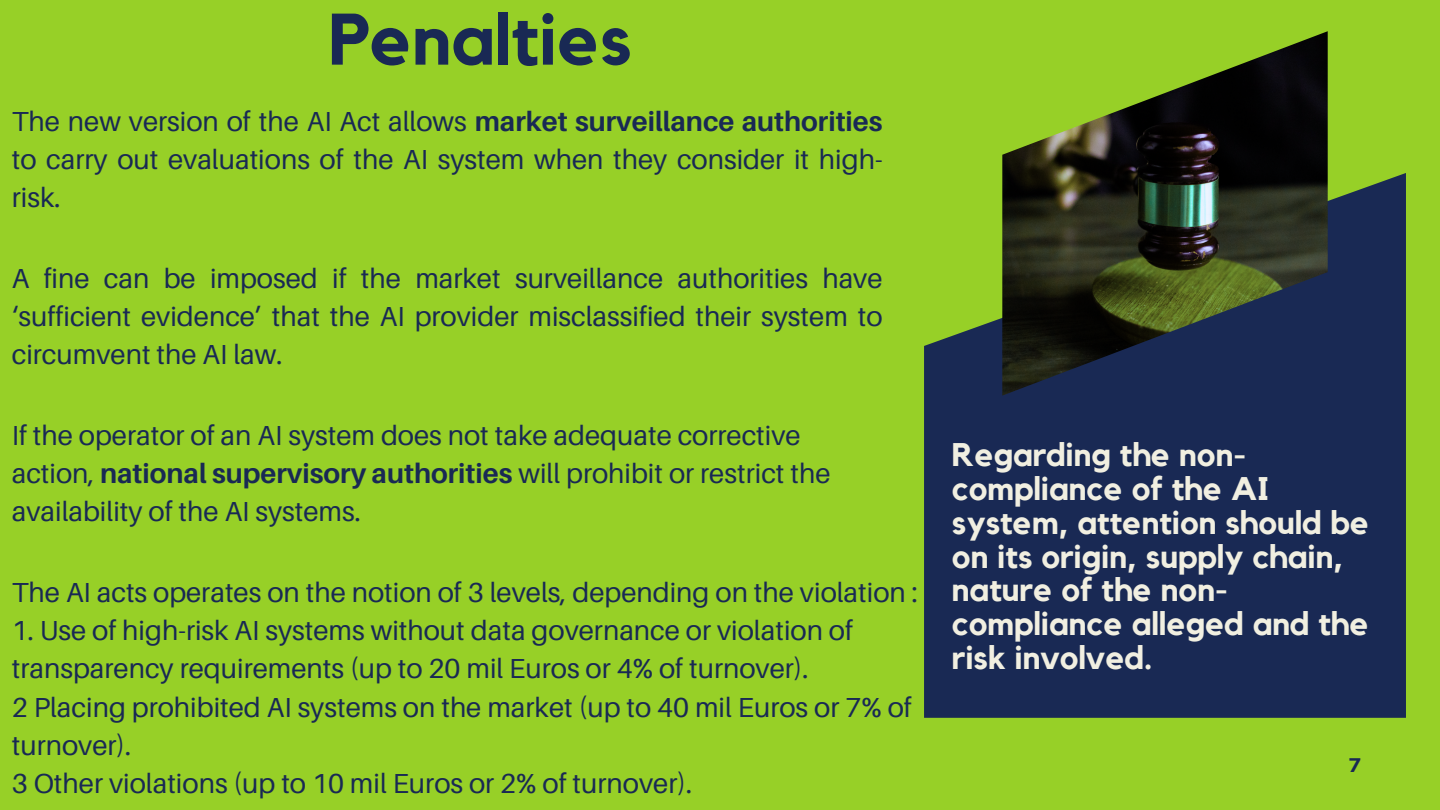
<style>
.page{position:relative;width:1440px;height:810px;background:#97d027}
.page>*{position:absolute;margin:0;border:0;box-sizing:border-box;transform-origin:0 0}
.t1{font:700 72px "Kollektif";color:#192954}
.t2{font:700 32.6px/33.8px "Kollektif";color:#f1efe1}
.t3{font:27.5px/38.2px "Aileron";color:#192954}
.t4{font:800 20px "Aileron";color:#192954}
.s1{font-weight:700}
</style>
<div class="page">
<svg style="left:924px;top:173px;width:482px;height:545px;background:#223550"></svg>
<img style="left:1002px;top:31px;width:326px;height:365px">
<p class="t1" style="left:329px;top:6px;width:305px">Penalties</p>
<p class="t3" style="left:12px;top:101px;width:872px;text-align:justify">The new version of the AI Act allows <span class="s1">market surveillance authorities </span>to carry out evaluations of the AI system when they consider it high&shy;risk.</p>
<p class="t3" style="left:12px;top:258px;width:872px;text-align:justify">A fine can be imposed if the market surveillance authorities have ‘sufficient evidence’ that the AI provider misclassified their system to circumvent the AI law.</p>
<p class="t3" style="left:12px;top:415px;width:820px">If the operator of an AI system does not take adequate corrective action, <span class="s1">national supervisory authorities</span> will prohibit or restrict the availability of the AI systems.</p>
<p class="t3" style="left:12px;top:573px;width:908px">The AI acts operates on the notion of 3 levels, depending on the violation :</p>
<p class="t3" style="left:12px;top:611px;width:843px">1. Use of high-risk AI systems without data governance or violation of transparency requirements (up to 20 mil Euros or 4% of turnover).</p>
<p class="t3" style="left:12px;top:687px;width:902px">2 Placing prohibited AI systems on the market (up to 40 mil Euros or 7% of turnover).</p>
<p class="t3" style="left:12px;top:764px;width:682px">3 Other violations (up to 10 mil Euros or 2% of turnover).</p>
<p class="t2" style="left:952px;top:439px;width:419px">Regarding the non&shy;compliance of the AI system, attention should be on its origin, supply chain, nature of the non&shy;compliance alleged and the risk involved.</p>
<p class="t4" style="left:1349px;top:752px;width:14px">7</p>
</div>
